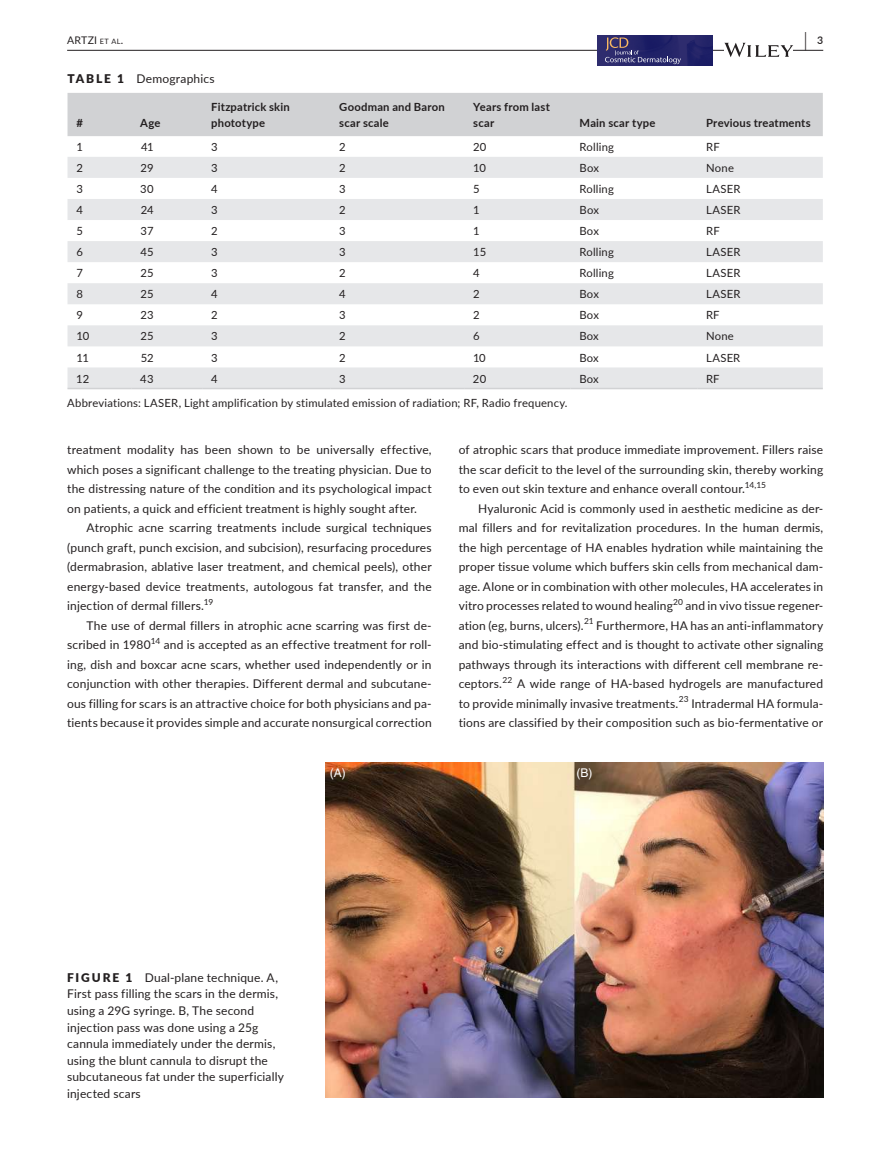
<style>
.page{position:relative;width:893px;height:1174px;background:#fff}
.page>*{position:absolute;margin:0;border:0;box-sizing:border-box;transform-origin:0 0}
.t1{font:600 19.5px "Lato";color:#231f20;scale:.48 1}
.t2{font:12px/19.5px "Lato";letter-spacing:.015em;color:#231f20;text-align:justify}
.t3{font:12px "Helvetica";color:#fff}
.t4{font:11.25px "Lato";letter-spacing:.015em;color:#231f20}
.t5{font:700 11.25px/15.8px "Lato";letter-spacing:.02em;color:#231f20}
.t6{font:10.5px "Lato";letter-spacing:.02em;color:#231f20}
.t7{font:600 10.5px "Lato";color:#231f20}
.t8{font:8.4px "Lato";letter-spacing:.005em;color:#231f20}
.s1{font-size:7.35px}
.s2{font-weight:900}
</style>
<div class="page">
<hr style="left:67px;top:50px;width:756px;height:1px;background:#231f20">
<img style="left:597px;top:35px;width:115px;height:30px">
<svg style="left:605px;top:37px;width:76px;height:27px;background:#3c3a73"></svg>
<svg style="left:724px;top:43px;width:69px;height:14px"></svg>
<div style="left:68px;top:93px;width:755px;height:43px;background:#d1d2d4"></div>
<svg style="left:68px;top:157px;width:755px;height:231px;fill:#e6e7e9"></svg>
<hr style="left:68px;top:388px;width:63px;height:1px;background:#d1d2d4">
<hr style="left:131px;top:388px;width:71px;height:1px;background:#d1d2d4">
<hr style="left:202px;top:388px;width:128px;height:1px;background:#d1d2d4">
<hr style="left:330px;top:388px;width:134px;height:1px;background:#d1d2d4">
<hr style="left:464px;top:388px;width:107px;height:1px;background:#d1d2d4">
<hr style="left:571px;top:388px;width:126px;height:1px;background:#d1d2d4">
<hr style="left:697px;top:388px;width:126px;height:1px;background:#d1d2d4">
<img style="left:325px;top:763px;width:498px;height:334px">
<h1 class="t1" style="left:804px;top:26px;width:7px">|</h1>
<p class="t6" style="left:67px;top:33px;width:58px">ARTZI <span class="s1">et al</span>.</p>
<p class="t7" style="left:817px;top:33px;width:8px">3</p>
<p class="t2" style="left:68px;top:68px;width:149px"><span class="s2">TABLE 1</span> Demographics</p>
<p class="t5" style="left:77px;top:114px;width:8px">#</p>
<p class="t5" style="left:140px;top:114px;width:22px">Age</p>
<p class="t5" style="left:211px;top:99px;width:80px">Fitzpatrick skin phototype</p>
<p class="t5" style="left:339px;top:99px;width:107px">Goodman and Baron scar scale</p>
<p class="t5" style="left:473px;top:99px;width:78px">Years from last scar</p>
<p class="t5" style="left:580px;top:114px;width:78px">Main scar type</p>
<p class="t5" style="left:706px;top:114px;width:106px">Previous treatments</p>
<p class="t4" style="left:77px;top:139px;width:8px">1</p>
<p class="t4" style="left:141px;top:139px;width:14px">41</p>
<p class="t4" style="left:211px;top:139px;width:8px">3</p>
<p class="t4" style="left:339px;top:139px;width:8px">2</p>
<p class="t4" style="left:473px;top:139px;width:15px">20</p>
<p class="t4" style="left:579px;top:139px;width:36px">Rolling</p>
<p class="t4" style="left:706px;top:139px;width:15px">RF</p>
<p class="t4" style="left:76px;top:160px;width:8px">2</p>
<p class="t4" style="left:141px;top:160px;width:15px">29</p>
<p class="t4" style="left:211px;top:160px;width:8px">3</p>
<p class="t4" style="left:339px;top:160px;width:8px">2</p>
<p class="t4" style="left:473px;top:160px;width:14px">10</p>
<p class="t4" style="left:579px;top:160px;width:21px">Box</p>
<p class="t4" style="left:706px;top:160px;width:29px">None</p>
<p class="t4" style="left:76px;top:181px;width:8px">3</p>
<p class="t4" style="left:140px;top:181px;width:15px">30</p>
<p class="t4" style="left:211px;top:181px;width:8px">4</p>
<p class="t4" style="left:339px;top:181px;width:8px">3</p>
<p class="t4" style="left:473px;top:181px;width:8px">5</p>
<p class="t4" style="left:579px;top:181px;width:36px">Rolling</p>
<p class="t4" style="left:706px;top:181px;width:36px">LASER</p>
<p class="t4" style="left:76px;top:202px;width:8px">4</p>
<p class="t4" style="left:141px;top:202px;width:14px">24</p>
<p class="t4" style="left:211px;top:202px;width:8px">3</p>
<p class="t4" style="left:339px;top:202px;width:8px">2</p>
<p class="t4" style="left:473px;top:202px;width:8px">1</p>
<p class="t4" style="left:579px;top:202px;width:21px">Box</p>
<p class="t4" style="left:706px;top:202px;width:36px">LASER</p>
<p class="t4" style="left:76px;top:223px;width:8px">5</p>
<p class="t4" style="left:141px;top:223px;width:14px">37</p>
<p class="t4" style="left:211px;top:223px;width:8px">2</p>
<p class="t4" style="left:339px;top:223px;width:8px">3</p>
<p class="t4" style="left:473px;top:223px;width:8px">1</p>
<p class="t4" style="left:579px;top:223px;width:21px">Box</p>
<p class="t4" style="left:706px;top:223px;width:15px">RF</p>
<p class="t4" style="left:76px;top:244px;width:8px">6</p>
<p class="t4" style="left:141px;top:244px;width:14px">45</p>
<p class="t4" style="left:211px;top:244px;width:8px">3</p>
<p class="t4" style="left:339px;top:244px;width:8px">3</p>
<p class="t4" style="left:473px;top:244px;width:15px">15</p>
<p class="t4" style="left:579px;top:244px;width:36px">Rolling</p>
<p class="t4" style="left:706px;top:244px;width:36px">LASER</p>
<p class="t4" style="left:76px;top:265px;width:8px">7</p>
<p class="t4" style="left:140px;top:265px;width:15px">25</p>
<p class="t4" style="left:211px;top:265px;width:8px">3</p>
<p class="t4" style="left:339px;top:265px;width:8px">2</p>
<p class="t4" style="left:473px;top:265px;width:8px">4</p>
<p class="t4" style="left:579px;top:265px;width:36px">Rolling</p>
<p class="t4" style="left:706px;top:265px;width:36px">LASER</p>
<p class="t4" style="left:76px;top:286px;width:8px">8</p>
<p class="t4" style="left:140px;top:286px;width:15px">25</p>
<p class="t4" style="left:211px;top:286px;width:8px">4</p>
<p class="t4" style="left:339px;top:286px;width:8px">4</p>
<p class="t4" style="left:473px;top:286px;width:8px">2</p>
<p class="t4" style="left:579px;top:286px;width:21px">Box</p>
<p class="t4" style="left:706px;top:286px;width:36px">LASER</p>
<p class="t4" style="left:76px;top:307px;width:8px">9</p>
<p class="t4" style="left:140px;top:307px;width:15px">23</p>
<p class="t4" style="left:211px;top:307px;width:8px">2</p>
<p class="t4" style="left:339px;top:307px;width:8px">3</p>
<p class="t4" style="left:473px;top:307px;width:8px">2</p>
<p class="t4" style="left:579px;top:307px;width:21px">Box</p>
<p class="t4" style="left:706px;top:307px;width:15px">RF</p>
<p class="t4" style="left:76px;top:328px;width:14px">10</p>
<p class="t4" style="left:140px;top:328px;width:15px">25</p>
<p class="t4" style="left:211px;top:328px;width:8px">3</p>
<p class="t4" style="left:339px;top:328px;width:8px">2</p>
<p class="t4" style="left:473px;top:328px;width:8px">6</p>
<p class="t4" style="left:579px;top:328px;width:21px">Box</p>
<p class="t4" style="left:706px;top:328px;width:29px">None</p>
<p class="t4" style="left:76px;top:349px;width:14px">11</p>
<p class="t4" style="left:141px;top:349px;width:14px">52</p>
<p class="t4" style="left:211px;top:349px;width:8px">3</p>
<p class="t4" style="left:339px;top:349px;width:8px">2</p>
<p class="t4" style="left:473px;top:349px;width:14px">10</p>
<p class="t4" style="left:579px;top:349px;width:21px">Box</p>
<p class="t4" style="left:706px;top:349px;width:36px">LASER</p>
<p class="t4" style="left:76px;top:370px;width:15px">12</p>
<p class="t4" style="left:140px;top:370px;width:15px">43</p>
<p class="t4" style="left:211px;top:370px;width:8px">4</p>
<p class="t4" style="left:339px;top:370px;width:8px">3</p>
<p class="t4" style="left:473px;top:370px;width:15px">20</p>
<p class="t4" style="left:579px;top:370px;width:21px">Box</p>
<p class="t4" style="left:706px;top:370px;width:15px">RF</p>
<p class="t4" style="left:67px;top:395px;width:502px">Abbreviations: LASER, Light amplification by stimulated emission of radiation; RF, Radio frequency.</p>
<p class="t2" style="left:67px;top:439px;width:366px">treatment modality has been shown to be universally effective, which poses a significant challenge to the treating physician. Due to the distressing nature of the condition and its psychological impact on patients, a quick and efficient treatment is highly sought after.</p>
<p class="t2" style="left:67px;top:517px;width:366px;text-indent:20px">Atrophic acne scarring treatments include surgical techniques (punch graft, punch excision, and subcision), resurfacing procedures (dermabrasion, ablative laser treatment, and chemical peels), other energy‐based device treatments, autologous fat transfer, and the injection of dermal fillers.</p>
<p class="t8" style="left:204px;top:596px;width:11px">19</p>
<p class="t2" style="left:67px;top:615px;width:366px;text-indent:20px">The use of dermal fillers in atrophic acne scarring was first de&shy;scribed in 1980</p>
<p class="t8" style="left:151px;top:635px;width:11px">14</p>
<p class="t2" style="left:67px;top:634px;width:366px;text-indent:97px">and is accepted as an effective treatment for roll&shy;ing, dish and boxcar acne scars, whether used independently or in conjunction with other therapies. Different dermal and subcutane&shy;ous filling for scars is an attractive choice for both physicians and pa&shy;tients because it provides simple and accurate nonsurgical correction</p>
<p class="t2" style="left:459px;top:439px;width:366px">of atrophic scars that produce immediate improvement. Fillers raise the scar deficit to the level of the surrounding skin, thereby working to even out skin texture and enhance overall contour.</p>
<p class="t8" style="left:745px;top:479px;width:23px">14,15</p>
<p class="t2" style="left:459px;top:498px;width:366px;text-indent:20px">Hyaluronic Acid is commonly used in aesthetic medicine as der&shy;mal fillers and for revitalization procedures. In the human dermis, the high percentage of HA enables hydration while maintaining the proper tissue volume which buffers skin cells from mechanical dam&shy;age. Alone or in combination with other molecules, HA accelerates in vitro processes related to wound healing</p>
<p class="t8" style="left:673px;top:596px;width:11px">20</p>
<p class="t2" style="left:685px;top:595px;width:139px">and in vivo tissue regener-</p>
<p class="t2" style="left:459px;top:615px;width:126px">ation (eg, burns, ulcers).</p>
<p class="t8" style="left:584px;top:615px;width:11px">21</p>
<p class="t2" style="left:459px;top:615px;width:366px;text-indent:138px">Furthermore, HA has an anti‐inflammatory and bio‐stimulating effect and is thought to activate other signaling pathways through its interactions with different cell membrane re&shy;ceptors.</p>
<p class="t8" style="left:502px;top:674px;width:11px">22</p>
<p class="t2" style="left:459px;top:673px;width:366px;text-indent:58px">A wide range of HA‐based hydrogels are manufactured to provide minimally invasive treatments.</p>
<p class="t8" style="left:679px;top:693px;width:11px">23</p>
<p class="t2" style="left:459px;top:693px;width:366px;text-align:right">Intradermal HA formula-<br>tions are classified by their composition such as bio‐fermentative or</p>
<p class="t3" style="left:330px;top:765px;width:17px">(A)</p>
<p class="t3" style="left:576px;top:765px;width:17px">(B)</p>
<p class="t2" style="left:67px;top:968px;width:218px;line-height:16.5px;text-align:left"><span class="s2">FIGURE 1</span> Dual‐plane technique. A, First pass filling the scars in the dermis, using a 29G syringe. B, The second injection pass was done using a 25g cannula immediately under the dermis, using the blunt cannula to disrupt the subcutaneous fat under the superficially injected scars</p>
</div>
